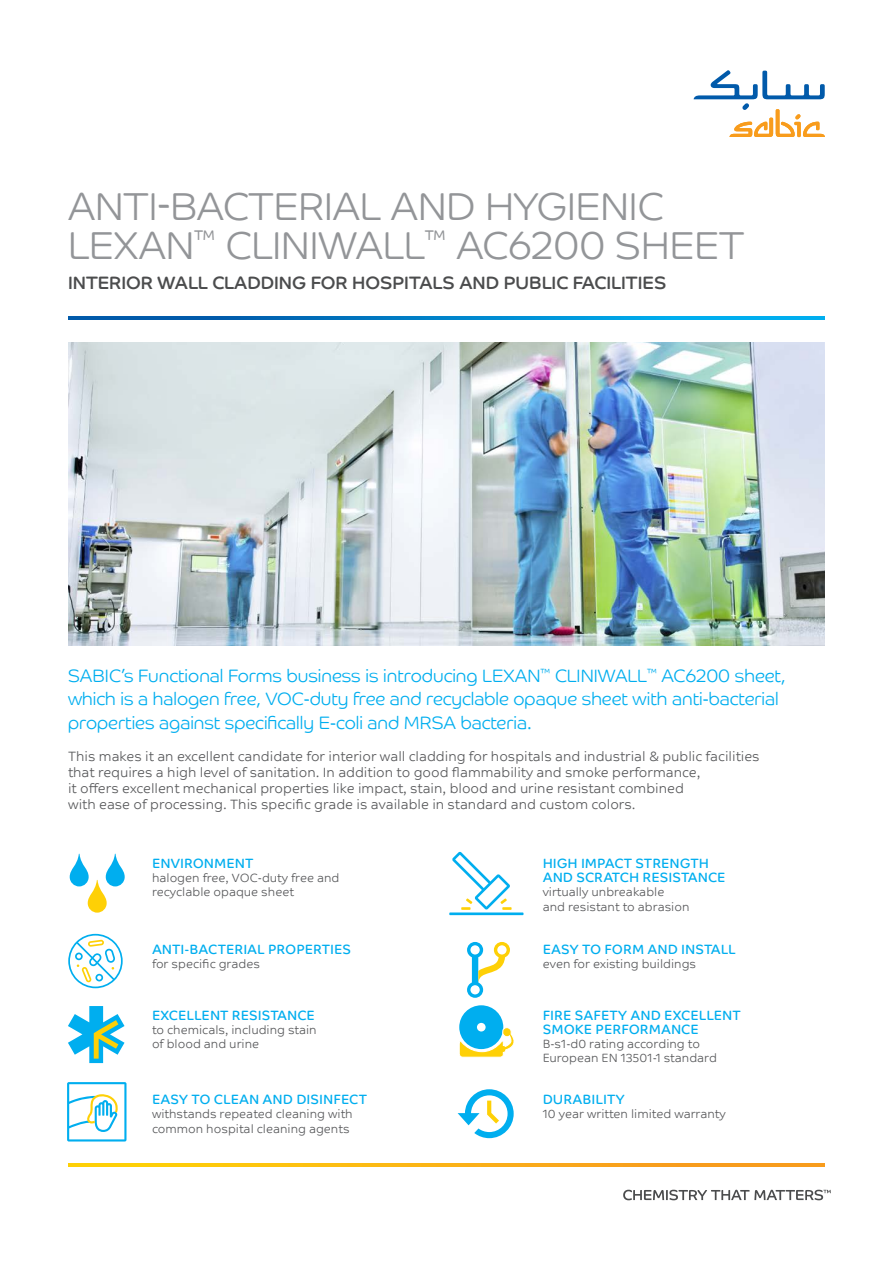
<style>
.page{position:relative;width:893px;height:1263px;background:#fff}
.page>*{position:absolute;margin:0;border:0;box-sizing:border-box;transform-origin:0 0}
.t1{font:300 39px/39px "SABIC Typeface Headline";color:#939598}
.t2{font:300 18px/23.2px "SABIC Typeface Headline";color:#00aeef}
.t3{font:18px "SABIC Typeface Headline";color:#4b4c4d}
.t4{font:300 13.5px/16px "SABIC Typeface Text";color:#57585a}
.t5{font:13.5px/14.2px "SABIC Typeface Text";color:#00aeef}
.t6{font:300 12px/14.2px "SABIC Typeface Text";color:#57585a}
</style>
<div class="page">
<svg style="left:694px;top:70px;width:131px;height:67px"></svg>
<svg style="left:68px;top:317px;width:757px;height:3px;background:#0083cb"></svg>
<svg style="left:68px;top:1163px;width:756px;height:3px;background:#fbb314"></svg>
<svg style="left:623px;top:1190px;width:208px;height:10px"></svg>
<img style="left:68px;top:342px;width:757px;height:303px">
<svg style="left:70px;top:854px;width:55px;height:59px"></svg>
<svg style="left:467px;top:942px;width:43px;height:56px"></svg>
<svg style="left:68px;top:1006px;width:57px;height:57px"></svg>
<svg style="left:459px;top:1005px;width:55px;height:52px"></svg>
<svg style="left:458px;top:1089px;width:56px;height:49px"></svg>
<hr style="left:449px;top:912px;width:74px;height:3px;background:#00aeef">
<svg style="left:452px;top:852px;width:60px;height:58px"></svg>
<svg style="left:67px;top:1082px;width:59px;height:59px"></svg>
<svg style="left:68px;top:934px;width:55px;height:54px"></svg>
<h1 class="t1" style="left:68px;top:187px;width:678px">ANTI-BACTERIAL AND HYGIENIC<br>LEXAN<sup>™</sup> CLINIWALL<sup>™</sup> AC6200 SHEET</h1>
<h2 class="t3" style="left:68px;top:266px;width:600px">INTERIOR WALL CLADDING FOR HOSPITALS AND PUBLIC FACILITIES</h2>
<h2 class="t2" style="left:68px;top:664px;width:719px">SABIC’s Functional Forms business is introducing LEXAN<sup>™</sup> CLINIWALL<sup>™</sup> AC6200 sheet, which is a halogen free, VOC-duty free and recyclable opaque sheet with anti-bacterial properties against specifically E-coli and MRSA bacteria.</h2>
<p class="t4" style="left:68px;top:747px;width:693px">This makes it an excellent candidate for interior wall cladding for hospitals and industrial &amp; public facilities that requires a high level of sanitation. In addition to good flammability and smoke performance,<br>it offers excellent mechanical properties like impact, stain, blood and urine resistant combined<br>with ease of processing. This specific grade is available in standard and custom colors.</p>
<p class="t5" style="left:152px;top:856px;width:103px">ENVIRONMENT</p>
<p class="t6" style="left:152px;top:870px;width:189px">halogen free, VOC-duty free and recyclable opaque sheet</p>
<p class="t5" style="left:152px;top:942px;width:201px">ANTI-BACTERIAL PROPERTIES</p>
<p class="t6" style="left:152px;top:956px;width:110px">for specific grades</p>
<p class="t5" style="left:152px;top:1008px;width:165px">EXCELLENT RESISTANCE</p>
<p class="t6" style="left:152px;top:1021px;width:166px">to chemicals, including stain of blood and urine</p>
<p class="t5" style="left:152px;top:1092px;width:217px">EASY TO CLEAN AND DISINFECT</p>
<p class="t6" style="left:152px;top:1106px;width:202px">withstands repeated cleaning with common hospital cleaning agents</p>
<p class="t5" style="left:543px;top:856px;width:184px">HIGH IMPACT STRENGTH<br>AND SCRATCH RESISTANCE</p>
<p class="t6" style="left:543px;top:884px;width:148px">virtually unbreakable and resistant to abrasion</p>
<p class="t5" style="left:543px;top:942px;width:195px">EASY TO FORM AND INSTALL</p>
<p class="t6" style="left:543px;top:956px;width:155px">even for existing buildings</p>
<p class="t5" style="left:543px;top:1008px;width:200px">FIRE SAFETY AND EXCELLENT<br>SMOKE PERFORMANCE</p>
<p class="t6" style="left:543px;top:1036px;width:176px">B-s1-d0 rating according to<br>European EN 13501-1 standard</p>
<p class="t5" style="left:543px;top:1092px;width:84px">DURABILITY</p>
<p class="t6" style="left:543px;top:1106px;width:185px">10 year written limited warranty</p>
</div>
